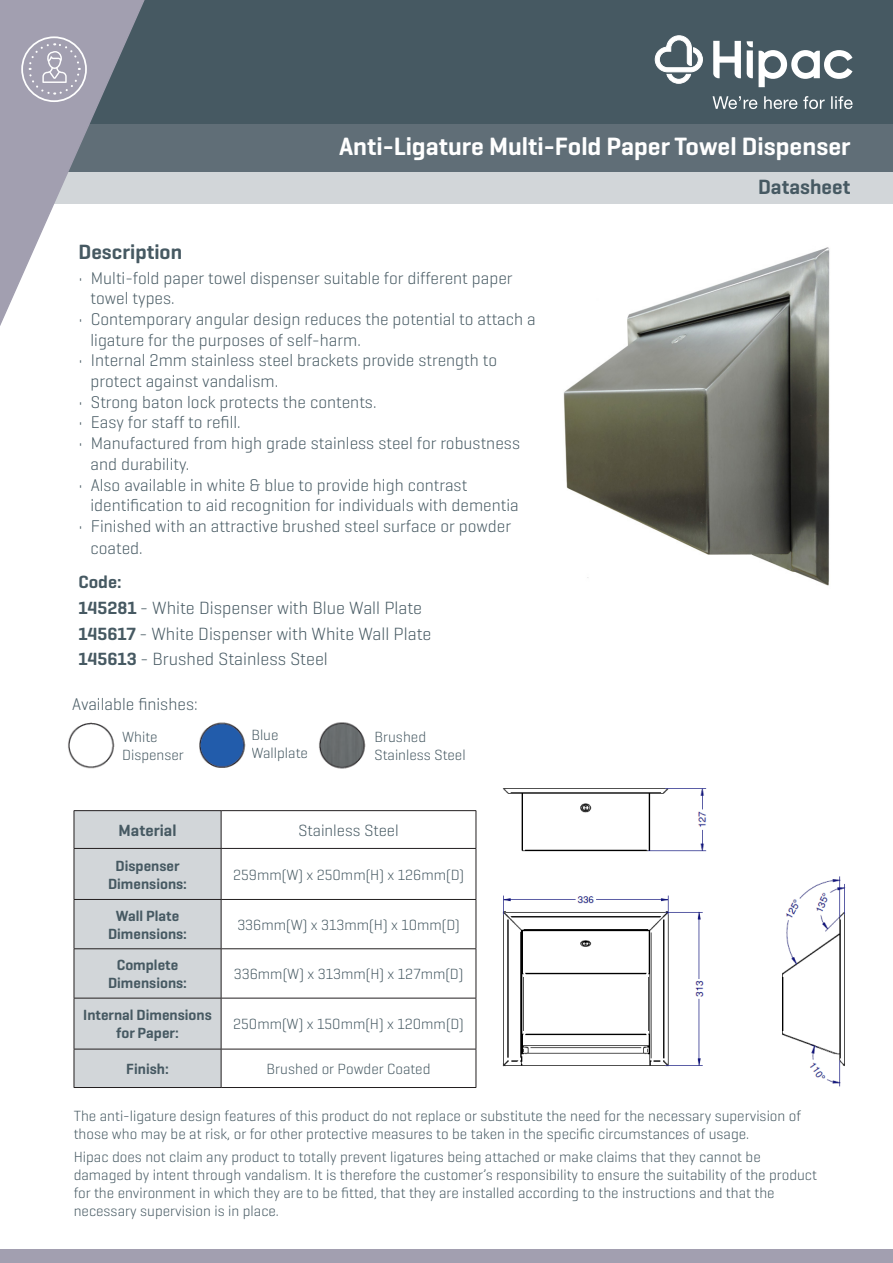
<style>
.page{position:relative;width:893px;height:1263px;background:#fff}
.page>*{position:absolute;margin:0;border:0;box-sizing:border-box;transform-origin:0 0}
.t1{font:600 25.5px "Geogrotesque";color:#fff}
.t2{font:600 21px "Geogrotesque";color:#465962}
.t3{font:300 18px "Geogrotesque";color:#465962}
.t4{font:600 18px "Geogrotesque";color:#465962}
.t5{font:300 17.25px "Geogrotesque";color:#465962}
.Numbered{font:300 16.5px "Geogrotesque";color:#465962}
.Numbered-2{font:600 16.5px "Geogrotesque";color:#465962}
.Numbered-3{font:300 15px/18px "Geogrotesque";color:#465962}
.Numbered-4{font:600 15px/18px "Geogrotesque";color:#465962;text-align:center}
.s1{font-weight:600}
</style>
<div class="page">
<div style="left:0;top:108px;width:893px;height:64px;background:#606e77"></div>
<div style="left:0;top:172px;width:893px;height:31px;background:#d2d6d9"></div>
<div style="left:0;top:0;width:893px;height:123px;background:#465962"></div>
<svg style="left:654px;top:35px;width:49px;height:49px"></svg>
<svg style="left:713px;top:96px;width:140px;height:13px"></svg>
<svg style="left:759px;top:50px;width:93px;height:37px"></svg>
<svg style="left:747px;top:41px;width:6px;height:37px"></svg>
<svg style="left:713px;top:41px;width:28px;height:37px"></svg>
<svg style="left:0;top:0;width:168px;height:326px"></svg>
<div style="left:21px;top:36px;width:66px;height:66px;border:2px solid #fff;border-radius:50%"></div>
<svg style="left:27px;top:42px;width:54px;height:54px;background:#aeabba"></svg>
<div style="left:0;top:1249px;width:893px;height:14px;background:#a29fb0"></div>
<img style="left:68px;top:722px;width:47px;height:47px">
<div style="left:75px;top:811px;width:146px;height:276px;background:#d2d6d9"></div>
<hr style="left:74px;top:810px;width:147px;height:1px;background:#231f20">
<hr style="left:74px;top:811px;width:1px;height:37px;background:#231f20">
<hr style="left:221px;top:810px;width:255px;height:1px;background:#231f20">
<hr style="left:221px;top:811px;width:1px;height:37px;background:#231f20">
<hr style="left:476px;top:811px;width:1px;height:37px;background:#231f20">
<hr style="left:74px;top:848px;width:147px;height:1px;background:#231f20">
<hr style="left:74px;top:849px;width:1px;height:50px;background:#231f20">
<hr style="left:221px;top:848px;width:255px;height:1px;background:#231f20">
<hr style="left:221px;top:849px;width:1px;height:50px;background:#231f20">
<hr style="left:476px;top:849px;width:1px;height:50px;background:#231f20">
<hr style="left:74px;top:899px;width:147px;height:1px;background:#231f20">
<hr style="left:74px;top:900px;width:1px;height:48px;background:#231f20">
<hr style="left:221px;top:899px;width:255px;height:1px;background:#231f20">
<hr style="left:221px;top:900px;width:1px;height:48px;background:#231f20">
<hr style="left:476px;top:900px;width:1px;height:48px;background:#231f20">
<hr style="left:74px;top:948px;width:147px;height:1px;background:#231f20">
<hr style="left:74px;top:949px;width:1px;height:49px;background:#231f20">
<hr style="left:221px;top:948px;width:255px;height:1px;background:#231f20">
<hr style="left:221px;top:949px;width:1px;height:49px;background:#231f20">
<hr style="left:476px;top:949px;width:1px;height:49px;background:#231f20">
<hr style="left:74px;top:998px;width:147px;height:1px;background:#231f20">
<hr style="left:74px;top:998px;width:1px;height:51px;background:#231f20">
<hr style="left:221px;top:998px;width:255px;height:1px;background:#231f20">
<hr style="left:221px;top:998px;width:1px;height:51px;background:#231f20">
<hr style="left:476px;top:998px;width:1px;height:51px;background:#231f20">
<hr style="left:74px;top:1049px;width:147px;height:1px;background:#231f20">
<hr style="left:74px;top:1049px;width:1px;height:38px;background:#231f20">
<hr style="left:221px;top:1049px;width:255px;height:1px;background:#231f20">
<hr style="left:221px;top:1049px;width:1px;height:38px;background:#231f20">
<hr style="left:476px;top:1049px;width:1px;height:38px;background:#231f20">
<hr style="left:74px;top:1087px;width:147px;height:1px;background:#231f20">
<hr style="left:221px;top:1087px;width:255px;height:1px;background:#231f20">
<img style="left:199px;top:722px;width:47px;height:46px">
<img style="left:319px;top:722px;width:47px;height:47px">
<img style="left:563px;top:247px;width:267px;height:339px">
<img style="left:502px;top:788px;width:344px;height:299px">
<p class="t1" style="left:339px;top:131px;width:513px">Anti-Ligature Multi-Fold Paper Towel Dispenser</p>
<p class="t2" style="left:758px;top:174px;width:94px">Datasheet</p>
<p class="t2" style="left:78px;top:238px;width:105px">Description</p>
<p class="t5" style="left:78px;top:267px;width:436px">• Multi-fold paper towel dispenser suitable for different paper</p>
<p class="t5" style="left:91px;top:288px;width:86px">towel types.</p>
<p class="t5" style="left:78px;top:308px;width:459px">• Contemporary angular design reduces the potential to attach a</p>
<p class="t5" style="left:91px;top:329px;width:272px">ligature for the purposes of self-harm.</p>
<p class="t5" style="left:78px;top:350px;width:420px">• Internal 2mm stainless steel brackets provide strength to</p>
<p class="t5" style="left:91px;top:370px;width:189px">protect against vandalism.</p>
<p class="t5" style="left:78px;top:391px;width:299px">• Strong baton lock protects the contents.</p>
<p class="t5" style="left:78px;top:412px;width:164px">• Easy for staff to refill.</p>
<p class="t5" style="left:78px;top:432px;width:443px">• Manufactured from high grade stainless steel for robustness</p>
<p class="t5" style="left:91px;top:453px;width:100px">and durability.</p>
<p class="t5" style="left:78px;top:474px;width:390px">• Also available in white &amp; blue to provide high contrast</p>
<p class="t5" style="left:91px;top:495px;width:430px">identification to aid recognition for individuals with dementia</p>
<p class="t5" style="left:78px;top:515px;width:434px">• Finished with an attractive brushed steel surface or powder</p>
<p class="t5" style="left:91px;top:537px;width:54px">coated.</p>
<p class="t4" style="left:78px;top:570px;width:45px">Code:</p>
<p class="t3" style="left:78px;top:596px;width:345px"><span class="s1">145281</span> - White Dispenser with Blue Wall Plate</p>
<p class="t3" style="left:78px;top:622px;width:354px"><span class="s1">145617</span> - White Dispenser with White Wall Plate</p>
<p class="t3" style="left:78px;top:648px;width:251px"><span class="s1">145613</span> - Brushed Stainless Steel</p>
<p class="t5" style="left:72px;top:694px;width:127px">Available finishes:</p>
<p class="Numbered-3" style="left:122px;top:728px;width:37px">White</p>
<p class="Numbered-3" style="left:122px;top:746px;width:63px">Dispenser</p>
<p class="Numbered-3" style="left:251px;top:726px;width:29px">Blue</p>
<p class="Numbered-3" style="left:251px;top:744px;width:58px">Wallplate</p>
<p class="Numbered-3" style="left:374px;top:727px;width:53px">Brushed</p>
<p class="Numbered-3" style="left:374px;top:745px;width:93px">Stainless Steel</p>
<p class="Numbered-2" style="left:119px;top:820px;width:59px">Material</p>
<p class="Numbered" style="left:298px;top:820px;width:102px">Stainless Steel</p>
<p class="Numbered-4" style="left:116px;top:856px;width:66px">Dispenser</p>
<p class="Numbered-4" style="left:108px;top:874px;width:81px">Dimensions:</p>
<p class="Numbered-3" style="left:233px;top:865px;width:232px">259mm(W) x 250mm(H) x 126mm(D)</p>
<p class="Numbered-4" style="left:116px;top:906px;width:65px">Wall Plate</p>
<p class="Numbered-4" style="left:108px;top:924px;width:81px">Dimensions:</p>
<p class="Numbered-4" style="left:117px;top:956px;width:63px">Complete</p>
<p class="Numbered-4" style="left:108px;top:974px;width:81px">Dimensions:</p>
<p class="Numbered-3" style="left:237px;top:915px;width:224px">336mm(W) x 313mm(H) x 10mm(D)</p>
<p class="Numbered-3" style="left:234px;top:964px;width:231px">336mm(W) x 313mm(H) x 127mm(D)</p>
<p class="Numbered-4" style="left:83px;top:1006px;width:130px">Internal Dimensions for Paper:</p>
<p class="Numbered-3" style="left:233px;top:1015px;width:232px">250mm(W) x 150mm(H) x 120mm(D)</p>
<p class="Numbered-4" style="left:126px;top:1060px;width:44px">Finish:</p>
<p class="Numbered-3" style="left:267px;top:1059px;width:165px">Brushed or Powder Coated</p>
<p class="Numbered-3" style="left:74px;top:1107px;width:729px">The anti-ligature design features of this product do not replace or substitute the need for the necessary supervision of those who may be at risk, or for other protective measures to be taken in the specific circumstances of usage.</p>
<p class="Numbered-3" style="left:74px;top:1147px;width:745px">Hipac does not claim any product to totally prevent ligatures being attached or make claims that they cannot be damaged by intent through vandalism. It is therefore the customer’s responsibility to ensure the suitability of the product for the environment in which they are to be fitted, that they are installed according to the instructions and that the necessary supervision is in place.</p>
</div>
